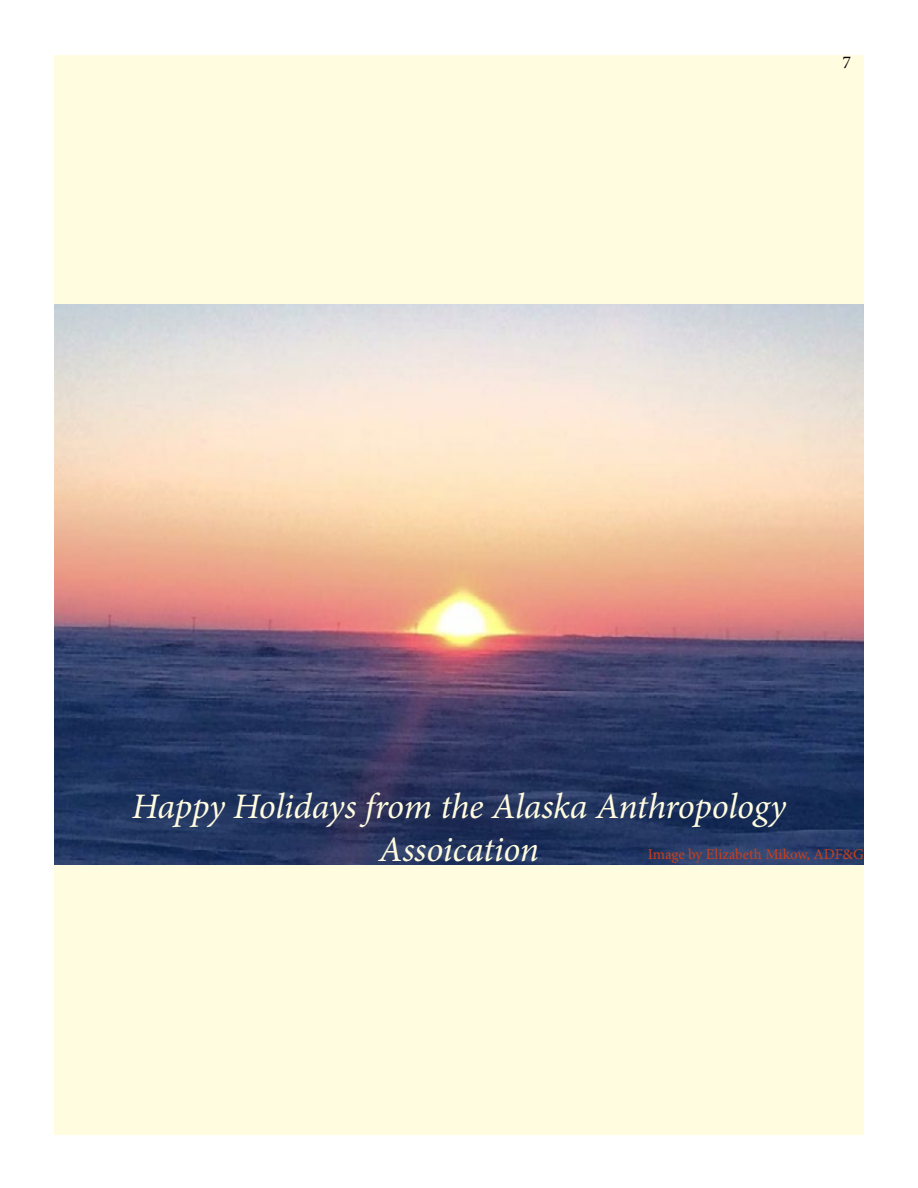
<style>
.page{position:relative;width:918px;height:1188px;background:#fff}
.page>*{position:absolute;margin:0;border:0;box-sizing:border-box;transform-origin:0 0}
.t1{font:italic 36px/43.2px "Minion Pro";letter-spacing:-.01em;color:#fffcdf;text-align:center}
.t2{font:18px "Minion Pro";color:#000}
.t3{font:15px "Minion Pro";letter-spacing:-.005em;color:#ca3f1c}
</style>
<div class="page">
<div style="left:54px;top:55px;width:810px;height:1080px;background:#fffcdf"></div>
<img style="left:54px;top:304px;width:810px;height:561px">
<p class="t2" style="left:843px;top:50px;width:10px">7</p>
<p class="t1" style="left:132px;top:785px;width:656px">Happy Holidays from the Alaska Anthropology<br>Assoication</p>
<p class="t3" style="left:648px;top:844px;width:218px">Image by Elizabeth Mikow, ADF&amp;G</p>
</div>
